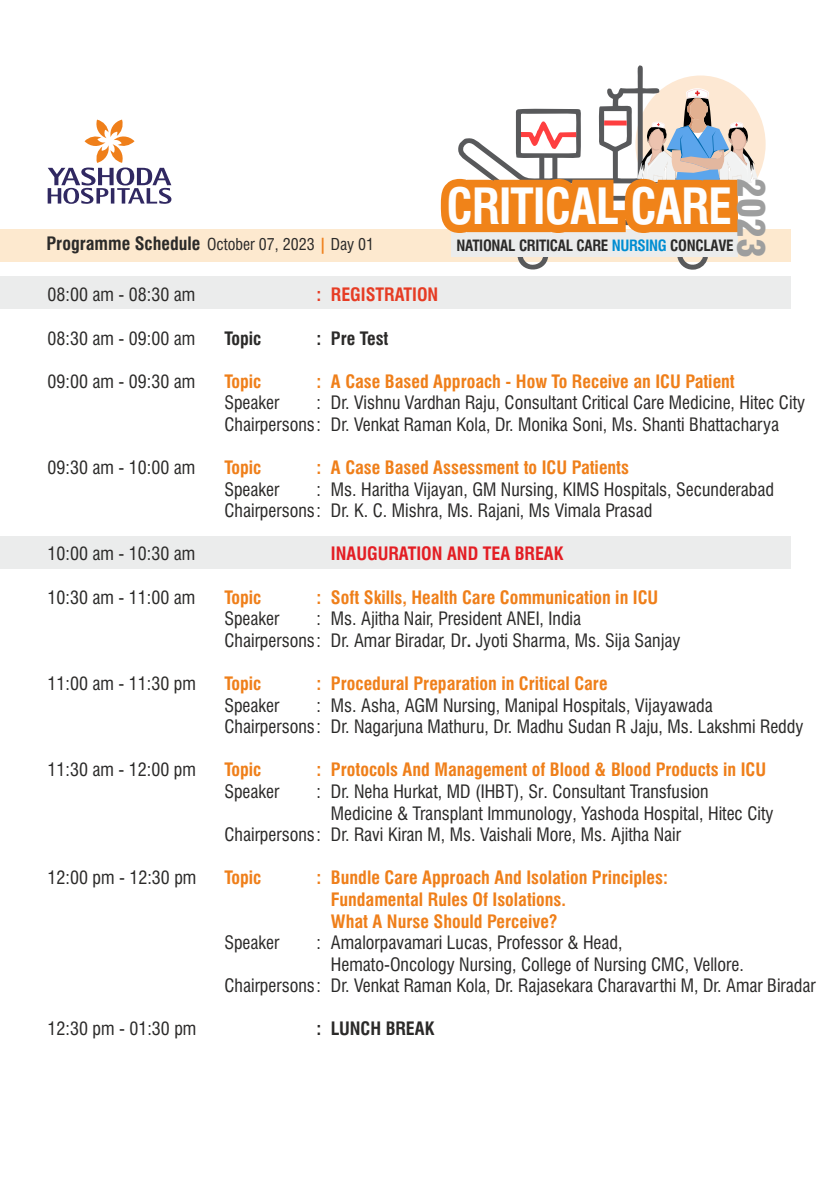
<style>
.page{position:relative;width:840px;height:1191px;background:#fff}
.page>*{position:absolute;margin:0;border:0;box-sizing:border-box;transform-origin:0 0}
.t1{font:700 condensed 48.6px "Swiss 721 BT";letter-spacing:-.02em;color:#fefefe}
.t2{font:900 condensed 37px "Swiss 721 BT";color:#9d9e9e}
.t3{font:condensed 18px/21.6px "Swiss 721 BT";color:#2b2a29}
.t4{font:700 condensed 18px/21.6px "Swiss 721 BT";color:#ef7f1a}
.t5{font:700 condensed 18px "Swiss 721 BT";color:#2b2a29}
.t6{font:700 condensed 18px "Swiss 721 BT";color:#e31e24}
.t7{font:700 condensed 18px "Swiss 721 BT";color:#e63c24}
.t8{font:condensed 16px "Swiss 721 BT";color:#2b2a29}
.t9{font:700 condensed 15.2px "Swiss 721 BT";letter-spacing:-.02em;color:#2b2a29}
.s1{font-weight:700;font-size:18px}
.s2{font-weight:700;color:#ef7f1a}
.s3{color:#008dd2}
.s4{font-weight:700}
</style>
<div class="page">
<div style="left:0;top:276px;width:789px;height:33px;background:#ebecec"></div>
<div style="left:0;top:536px;width:789px;height:32px;background:#ebecec"></div>
<div style="left:0;top:229px;width:789px;height:32px;background:#fde9cf"></div>
<svg style="left:48px;top:120px;width:123px;height:84px"></svg>
<svg style="left:458px;top:65px;width:279px;height:205px"></svg>
<div style="left:451px;top:231px;width:286px;height:26px;background:#ebecec"></div>
<svg style="left:440px;top:75px;width:325px;height:158px"></svg>
<p class="t8" style="left:46px;top:238px;width:329px"><span class="s1">Programme Schedule</span> October 07, 2023 <span class="s2">|</span> Day 01</p>
<h2 class="t2" style="left:765px;top:178px;width:81px;rotate:90deg">2023</h2>
<h1 class="t1" style="left:446px;top:187px;width:287px">CRITICAL CARE</h1>
<p class="t9" style="left:456px;top:239px;width:278px">NATIONAL CRITICAL CARE <span class="s3">NURSING</span> CONCLAVE</p>
<p class="t3" style="left:48px;top:286px;width:149px">08:00 am - 08:30 am</p>
<p class="t7" style="left:316px;top:288px;width:123px">: REGISTRATION</p>
<p class="t3" style="left:48px;top:329px;width:149px">08:30 am - 09:00 am</p>
<p class="t5" style="left:224px;top:331px;width:38px">Topic</p>
<p class="t5" style="left:316px;top:331px;width:73px">: Pre Test</p>
<p class="t3" style="left:48px;top:372px;width:149px">09:00 am - 09:30 am</p>
<p class="t4" style="left:224px;top:372px;width:38px">Topic</p>
<p class="t4" style="left:316px;top:372px;width:419px">: A Case Based Approach - How To Receive an ICU Patient</p>
<p class="t3" style="left:224px;top:394px;width:56px">Speaker</p>
<p class="t3" style="left:224px;top:394px;width:582px;text-indent:92px">: Dr. Vishnu Vardhan Raju, Consultant Critical Care Medicine, Hitec City<br>Chairpersons : Dr. Venkat Raman Kola, Dr. Monika Soni , Ms. Shanti Bhattacharya</p>
<p class="t3" style="left:48px;top:458px;width:149px">09:30 am - 10:00 am</p>
<p class="t4" style="left:224px;top:458px;width:38px">Topic</p>
<p class="t4" style="left:316px;top:458px;width:314px">: A Case Based Assessment to ICU Patients</p>
<p class="t3" style="left:224px;top:480px;width:56px">Speaker</p>
<p class="t3" style="left:224px;top:480px;width:551px;text-indent:92px">: Ms. Haritha Vijayan, GM Nursing, KIMS Hospitals, Secunderabad<br>Chairpersons : Dr. K. C. Mishra, Ms. Rajani, Ms Vimala Prasad</p>
<p class="t3" style="left:48px;top:545px;width:149px">10:00 am - 10:30 am</p>
<p class="t6" style="left:331px;top:547px;width:234px">INAUGURATION AND TEA BREAK</p>
<p class="t3" style="left:48px;top:588px;width:149px">10:30 am - 11:00 am</p>
<p class="t4" style="left:224px;top:588px;width:38px">Topic</p>
<p class="t4" style="left:316px;top:588px;width:343px">: Soft Skills, Health Care Communication in ICU</p>
<p class="t3" style="left:224px;top:610px;width:56px">Speaker</p>
<p class="t3" style="left:224px;top:610px;width:457px;text-align:center">: Ms. Ajitha Nair, President ANEI, India<br>Chairpersons : Dr. Amar Biradar, Dr<span class="s4">.</span> Jyoti Sharma, Ms. Sija Sanjay</p>
<p class="t3" style="left:48px;top:674px;width:150px">11:00 am - 11:30 pm</p>
<p class="t4" style="left:224px;top:674px;width:38px">Topic</p>
<p class="t4" style="left:316px;top:674px;width:292px">: Procedural Preparation in Critical Care</p>
<p class="t3" style="left:224px;top:696px;width:56px">Speaker</p>
<p class="t3" style="left:224px;top:696px;width:580px;text-align:center">: Ms. Asha, AGM Nursing, Manipal Hospitals, Vijayawada<br>Chairpersons : Dr. Nagarjuna Mathuru, Dr. Madhu Sudan R Jaju, Ms. Lakshmi Reddy</p>
<p class="t3" style="left:48px;top:761px;width:150px">11:30 am - 12:00 pm</p>
<p class="t4" style="left:224px;top:761px;width:38px">Topic</p>
<p class="t4" style="left:316px;top:761px;width:451px">: Protocols And Management of Blood &amp; Blood Products in ICU</p>
<p class="t3" style="left:224px;top:782px;width:56px">Speaker</p>
<p class="t3" style="left:316px;top:782px;width:393px">: Dr. Neha Hurkat, MD (IHBT), Sr. Consultant Transfusion</p>
<p class="t3" style="left:331px;top:804px;width:444px">Medicine &amp; Transplant Immunology, Yashoda Hospital, Hitec City</p>
<p class="t3" style="left:224px;top:825px;width:458px">Chairpersons : Dr. Ravi Kiran M, Ms. Vaishali More, Ms. Ajitha Nair</p>
<p class="t3" style="left:48px;top:869px;width:150px">12:00 pm - 12:30 pm</p>
<p class="t4" style="left:224px;top:869px;width:38px">Topic</p>
<p class="t4" style="left:331px;top:869px;width:338px;text-indent:-14px">: Bundle Care Approach And Isolation Principles:<br>Fundamental Rules Of Isolations.<br>What A Nurse Should Perceive?</p>
<p class="t3" style="left:224px;top:933px;width:56px">Speaker</p>
<p class="t3" style="left:316px;top:933px;width:307px">: Amalorpavamari Lucas, Professor &amp; Head,</p>
<p class="t3" style="left:331px;top:955px;width:414px">Hemato-Oncology Nursing, College of Nursing CMC, Vellore.</p>
<p class="t3" style="left:224px;top:976px;width:592px">Chairpersons : Dr. Venkat Raman Kola, Dr. Rajasekara Charavarthi M, Dr. Amar Biradar</p>
<p class="t3" style="left:48px;top:1020px;width:150px">12:30 pm - 01:30 pm</p>
<p class="t5" style="left:316px;top:1021px;width:120px">: LUNCH BREAK</p>
</div>
